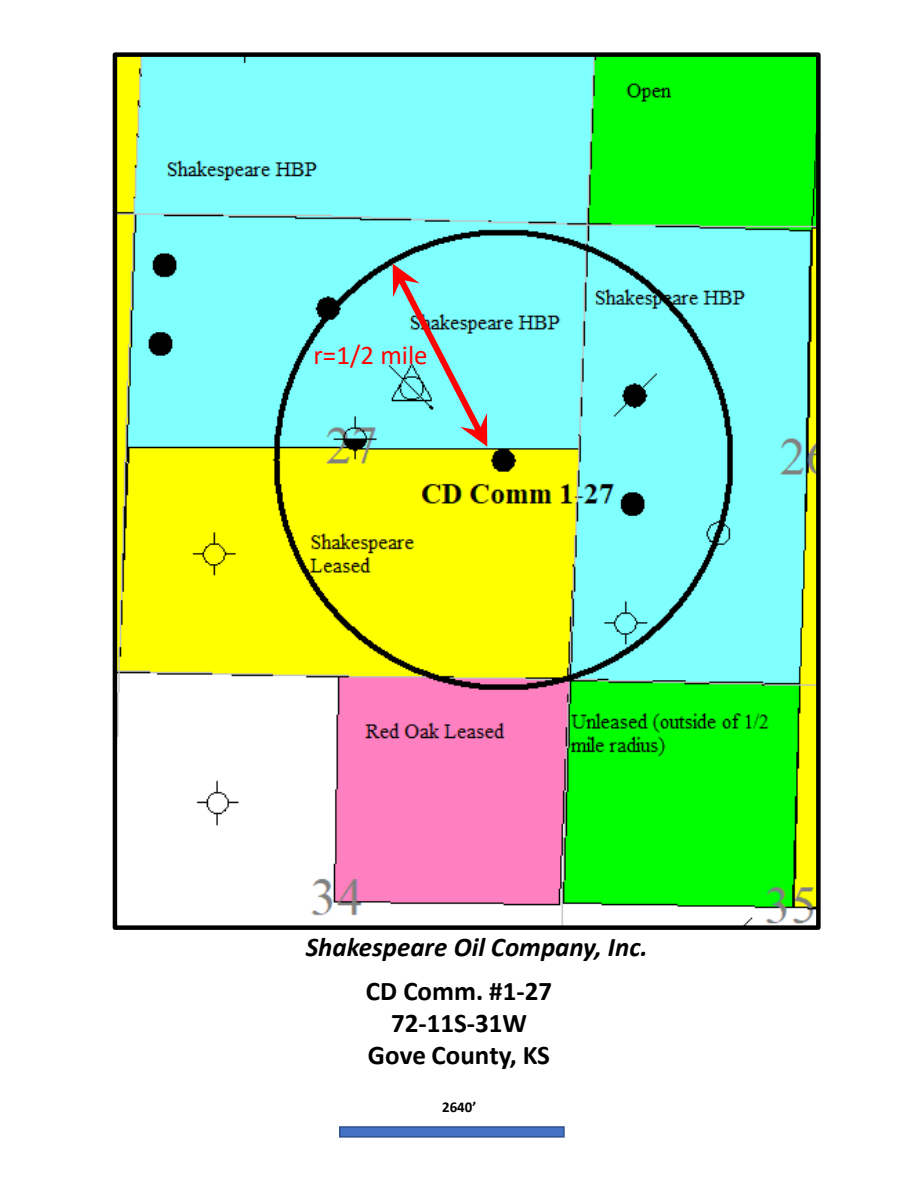
<style>
.page{position:relative;width:918px;height:1188px;background:#fff}
.page>*{position:absolute;margin:0;border:0;box-sizing:border-box;transform-origin:0 0}
.t1{font:700 27px "Calibri";color:#000}
.t2{font:italic 700 27px "Calibri";color:#000}
.t3{font:27px "Calibri";color:#f00}
.t4{font:700 15px "Calibri";color:#000}
</style>
<div class="page">
<img style="left:118px;top:57px;width:698px;height:868px">
<div style="left:113px;top:52px;width:708px;height:878px;border:4px solid #000"></div>
<svg style="left:393px;top:264px;width:94px;height:183px;background:#86dedf"></svg>
<div style="left:340px;top:1127px;width:224px;height:10px;background:#4472c4"></div>
<div style="left:339px;top:1126px;width:226px;height:12px;border:2px solid #2f528f"></div>
<p class="t3" style="left:313px;top:344px;width:116px">r=1/2 mile</p>
<p class="t2" style="left:306px;top:936px;width:344px">Shakespeare Oil Company, Inc.</p>
<p class="t1" style="left:366px;top:979px;width:188px">CD Comm. #1-27</p>
<p class="t1" style="left:391px;top:1012px;width:137px">72-11S-31W</p>
<p class="t1" style="left:368px;top:1044px;width:184px">Gove County, KS</p>
<p class="t4" style="left:442px;top:1101px;width:36px">2640’</p>
</div>
